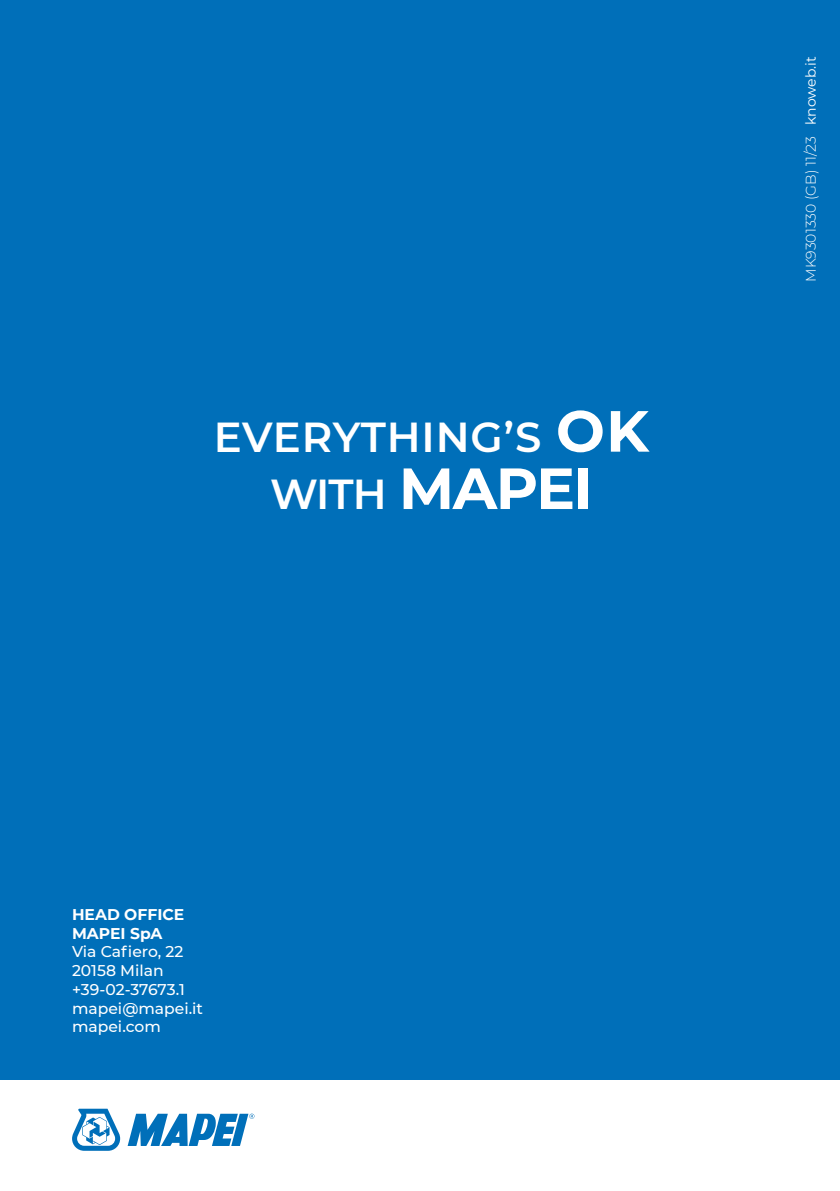
<style>
.page{position:relative;width:840px;height:1191px;background:#fff}
.page>*{position:absolute;margin:0;border:0;box-sizing:border-box;transform-origin:0 0}
.t1{font:700 58px "Montserrat";letter-spacing:-.025em;color:#fff}
.t2{font:600 41.8px "Montserrat";letter-spacing:.02em;color:#fff}
.t3{font:500 15.6px/18.6px "Montserrat";color:#fff}
.t4{font:700 15.6px/18.6px "Montserrat";color:#fff}
.t5{font:300 14px "Montserrat";color:#fff}
.s1{font-weight:700;font-size:58px}
.s2{font-weight:600;font-size:41.8px}
.s3{font-weight:400}
</style>
<div class="page">
<div style="left:0;top:0;width:839px;height:1191px;background:#006fb9"></div>
<div style="left:0;top:1080px;width:839px;height:111px;background:#fff"></div>
<svg style="left:72px;top:1108px;width:48px;height:42px"></svg>
<svg style="left:127px;top:1113px;width:127px;height:33px"></svg>
<h2 class="t2" style="left:213px;top:407px;width:436px">EVERYTHING’S <span class="s1">OK</span></h2>
<h1 class="t1" style="left:270px;top:446px;width:324px"><span class="s2">WITH</span> MAPEI</h1>
<p class="t5" style="left:800px;top:282px;width:227px;rotate:-90deg">MK9301330 (GB) 11/23 <span class="s3">knoweb.it</span></p>
<p class="t4" style="left:72px;top:904px;width:114px">HEAD OFFICE<br>MAPEI SpA</p>
<p class="t3" style="left:72px;top:942px;width:132px">Via Cafiero, 22<br>20158 Milan +39-02-37673.1 mapei@mapei.it mapei.com</p>
</div>
